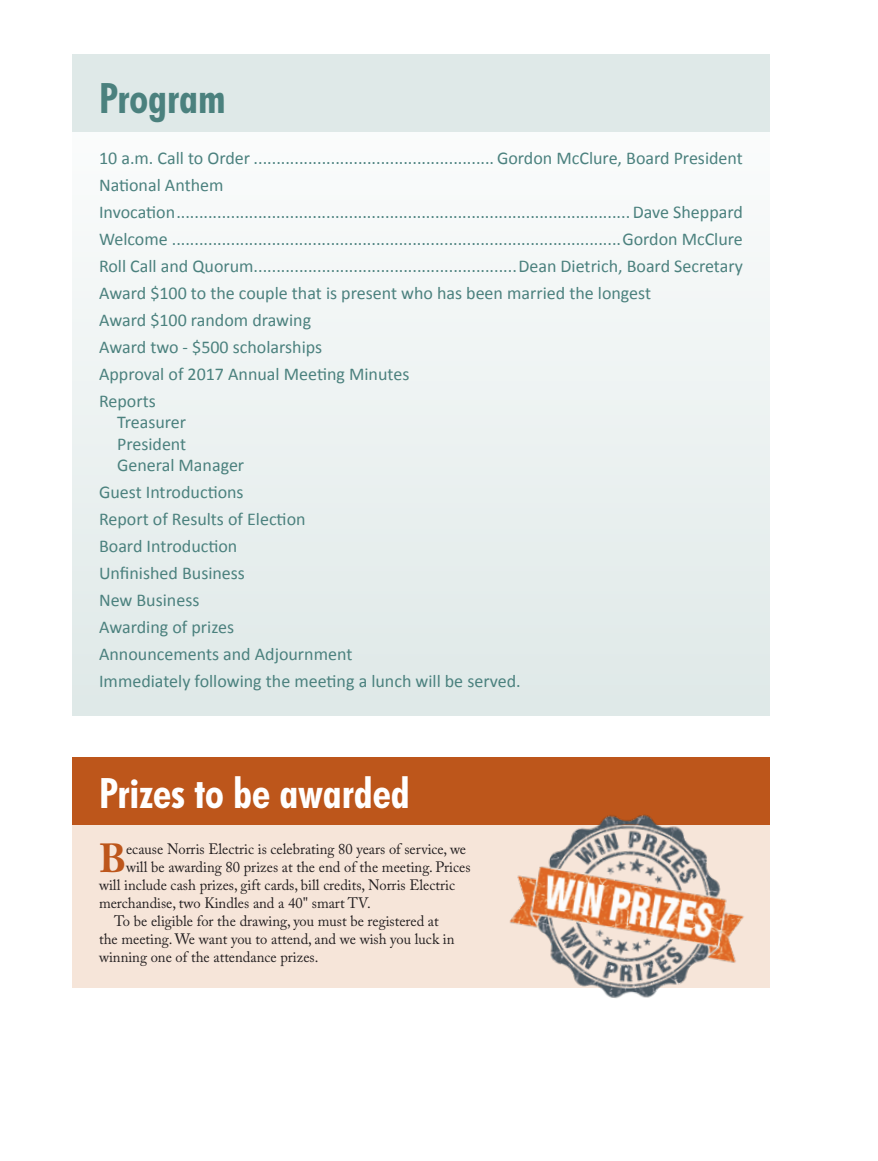
<style>
.page{position:relative;width:878px;height:1161px;background:#fff}
.page>*{position:absolute;margin:0;border:0;box-sizing:border-box;transform-origin:0 0}
.t1{font:700 condensed 42px "Futura BT";color:#fff}
.t2{font:700 condensed 42px "Futura BT";color:#4b817e}
.t3{font:700 40.35px "Adobe Caslon Pro";color:#bd561b}
.t4{font:18px/27px "Calibri";color:#4b817e}
.t5{font:15px "Adobe Caslon Pro";color:#231f20}
</style>
<div class="page">
<hr style="left:0;top:838px;width:1px;height:323px;background:#f0ddcf">
<div style="left:72px;top:54px;width:698px;height:662px;background:linear-gradient(to right,#edf2f2,#edf2f2)"></div>
<div style="left:72px;top:54px;width:698px;height:78px;background:#dfe9e8"></div>
<div style="left:72px;top:758px;width:698px;height:230px;background:#f6e5d9"></div>
<div style="left:72px;top:758px;width:698px;height:67px;background:#bd561b"></div>
<img style="left:509px;top:814px;width:235px;height:184px">
<h1 class="t2" style="left:99px;top:73px;width:128px">Program</h1>
<p class="t4" style="left:99px;top:143px;width:645px">10 a.m. Call to Order ..................................................... Gordon McClure, Board President National Anthem Invocation....................................................................................................Dave Sheppard Welcome ...................................................................................................Gordon McClure Roll Call and Quorum..........................................................Dean Dietrich, Board Secretary Award $100 to the couple that is present who has been married the longest<br>Award $100 random drawing<br>Award two - $500 scholarships<br>Approval of 2017 Annual Meeting Minutes<br>Reports</p>
<p class="t4" style="left:117px;top:410px;width:129px;line-height:21.6px">Treasurer<br>President<br>General Manager</p>
<p class="t4" style="left:99px;top:478px;width:423px">Guest Introductions<br>Report of Results of Election<br>Board Introduction<br>Unfinished Business<br>New Business<br>Awarding of prizes<br>Announcements and Adjournment<br>Immediately following the meeting a lunch will be served.</p>
<h1 class="t1" style="left:99px;top:767px;width:312px">Prizes to be awarded</h1>
<h2 class="t3" style="left:99px;top:835px;width:28px">B</h2>
<p class="t5" style="left:126px;top:840px;width:341px">ecause Norris Electric is celebrating 80 years of service, we</p>
<p class="t5" style="left:126px;top:858px;width:346px">will be awarding 80 prizes at the end of the meeting. Prices</p>
<p class="t5" style="left:99px;top:876px;width:357px">will include cash prizes, gift cards, bill credits, Norris Electric</p>
<p class="t5" style="left:99px;top:894px;width:273px">merchandise, two Kindles and a 40" smart TV.</p>
<p class="t5" style="left:114px;top:912px;width:326px">To be eligible for the drawing, you must be registered at</p>
<p class="t5" style="left:99px;top:930px;width:357px">the meeting. We want you to attend, and we wish you luck in</p>
<p class="t5" style="left:99px;top:948px;width:221px">winning one of the attendance prizes.</p>
</div>
